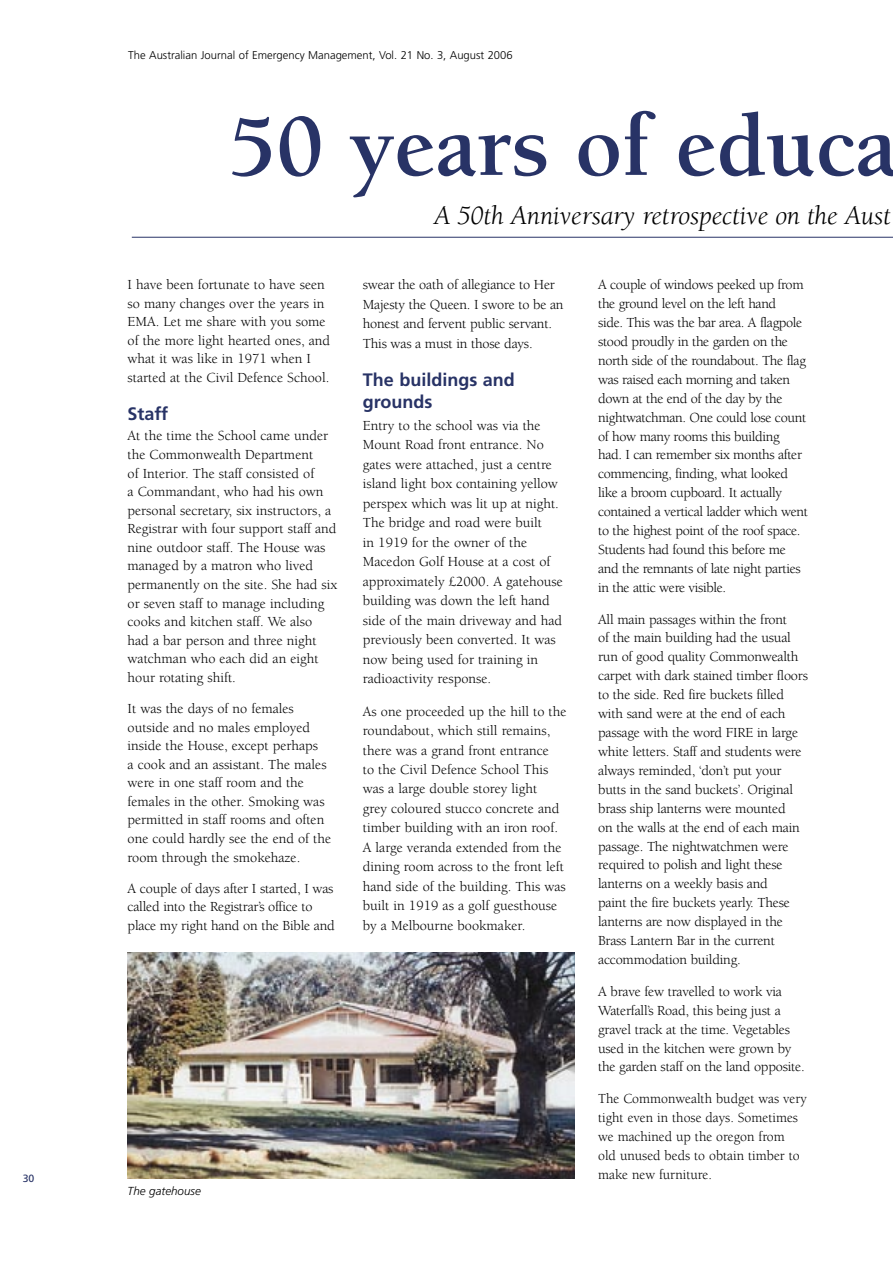
<style>
.page{position:relative;width:893px;height:1263px;background:#fff}
.page>*{position:absolute;margin:0;border:0;box-sizing:border-box;transform-origin:0 0}
.heading_1__general{font:700 90px "Berkeley";letter-spacing:-.005em;color:#283366}
.heading_1_sub_line{font:italic 27px "Berkeley";letter-spacing:-.01em;color:#000}
.heading_2{font:700 18px/21.8px "Frutiger";color:#283366}
.body{font:14.25px/18.9px "Berkeley";letter-spacing:-.015em;color:#000}
.Body_no{font:14.25px/18.6px "Berkeley";color:#000}
.captions{font:italic 300 11.7px "Frutiger";color:#000}
.t1{font:300 11.25px "Frutiger";color:#000}
.t2{font:10.5px "Frutiger";color:#283366}
</style>
<div class="page">
<hr style="left:132px;top:237px;width:761px;height:1px;background:#283366">
<img style="left:128px;top:952px;width:447px;height:227px">
<p class="t2" style="left:23px;top:1172px;width:13px">30</p>
<p class="t1" style="left:128px;top:49px;width:386px">The Australian Journal of Emergency Management, Vol. 21 No. 3, August 2006</p>
<p class="heading_1__general" style="left:228px;top:99px;width:671px">50 years of educa</p>
<p class="body" style="left:128px;top:276px;width:204px">I have been fortunate to have seen so many changes over the years in<br>EMA. Let me share with you some of the more light hearted ones, and what it was like in 1971 when I started at the Civil Defence School.</p>
<p class="heading_2" style="left:128px;top:403px;width:42px">Staff</p>
<p class="Body_no" style="left:128px;top:427px;width:211px">At the time the School came under the Commonwealth Department<br>of Interior. The staff consisted of<br>a Commandant, who had his own personal secretary, six instructors, a<br>Registrar with four support staff and nine outdoor staff. The House was managed by a matron who lived permanently on the site. She had six or seven staff to manage including cooks and kitchen staff. We also<br>had a bar person and three night watchman who each did an eight hour rotating shift.</p>
<p class="body" style="left:128px;top:700px;width:205px">It was the days of no females outside and no males employed inside the House, except perhaps<br>a cook and an assistant. The males were in one staff room and the females in the other. Smoking was permitted in staff rooms and often one could hardly see the end of the room through the smokehaze.</p>
<p class="body" style="left:128px;top:879px;width:209px">A couple of days after I started, I was called into the Registrar’s office to place my right hand on the Bible and</p>
<p class="captions" style="left:128px;top:1184px;width:75px">The gatehouse</p>
<p class="heading_1_sub_line" style="left:434px;top:202px;width:458px">A 50th Anniversary retrospective on the Aust</p>
<p class="body" style="left:363px;top:275px;width:202px;line-height:19.5px">swear the oath of allegiance to Her<br>Majesty the Queen. I swore to be an honest and fervent public servant.<br>This was a must in those days.</p>
<p class="heading_2" style="left:363px;top:369px;width:154px">The buildings and grounds</p>
<p class="Body_no" style="left:363px;top:416px;width:202px;line-height:19.5px">Entry to the school was via the<br>Mount Road front entrance. No gates were attached, just a centre island light box containing yellow perspex which was lit up at night.<br>The bridge and road were built<br>in 1919 for the owner of the<br>Macedon Golf House at a cost of approximately £2000. A gatehouse building was down the left hand side of the main driveway and had previously been converted. It was now being used for training in radioactivity response.</p>
<p class="body" style="left:363px;top:701px;width:205px;line-height:19.5px">As one proceeded up the hill to the roundabout, which still remains, there was a grand front entrance<br>to the Civil Defence School This was a large double storey light<br>grey coloured stucco concrete and timber building with an iron roof.<br>A large veranda extended from the dining room across to the front left hand side of the building. This was built in 1919 as a golf guesthouse by a Melbourne bookmaker.</p>
<p class="body" style="left:598px;top:275px;width:211px">A couple of windows peeked up from the ground level on the left hand<br>side. This was the bar area. A flagpole stood proudly in the garden on the north side of the roundabout. The flag was raised each morning and taken down at the end of the day by the nightwatchman. One could lose count of how many rooms this building<br>had. I can remember six months after commencing, finding, what looked like a broom cupboard. It actually contained a vertical ladder which went to the highest point of the roof space.<br>Students had found this before me and the remnants of late night parties in the attic were visible.</p>
<p class="body" style="left:598px;top:610px;width:211px">All main passages within the front<br>of the main building had the usual run of good quality Commonwealth carpet with dark stained timber floors to the side. Red fire buckets filled with sand were at the end of each passage with the word FIRE in large white letters. Staff and students were always reminded, ‘don’t put your butts in the sand buckets’. Original brass ship lanterns were mounted<br>on the walls at the end of each main passage. The nightwatchmen were required to polish and light these lanterns on a weekly basis and<br>paint the fire buckets yearly. These lanterns are now displayed in the Brass Lantern Bar in the current accommodation building.</p>
<p class="body" style="left:598px;top:982px;width:208px">A brave few travelled to work via Waterfall’s Road, this being just a gravel track at the time. Vegetables used in the kitchen were grown by the garden staff on the land opposite.</p>
<p class="body" style="left:598px;top:1089px;width:210px">The Commonwealth budget was very tight even in those days. Sometimes we machined up the oregon from<br>old unused beds to obtain timber to make new furniture.</p>
</div>
